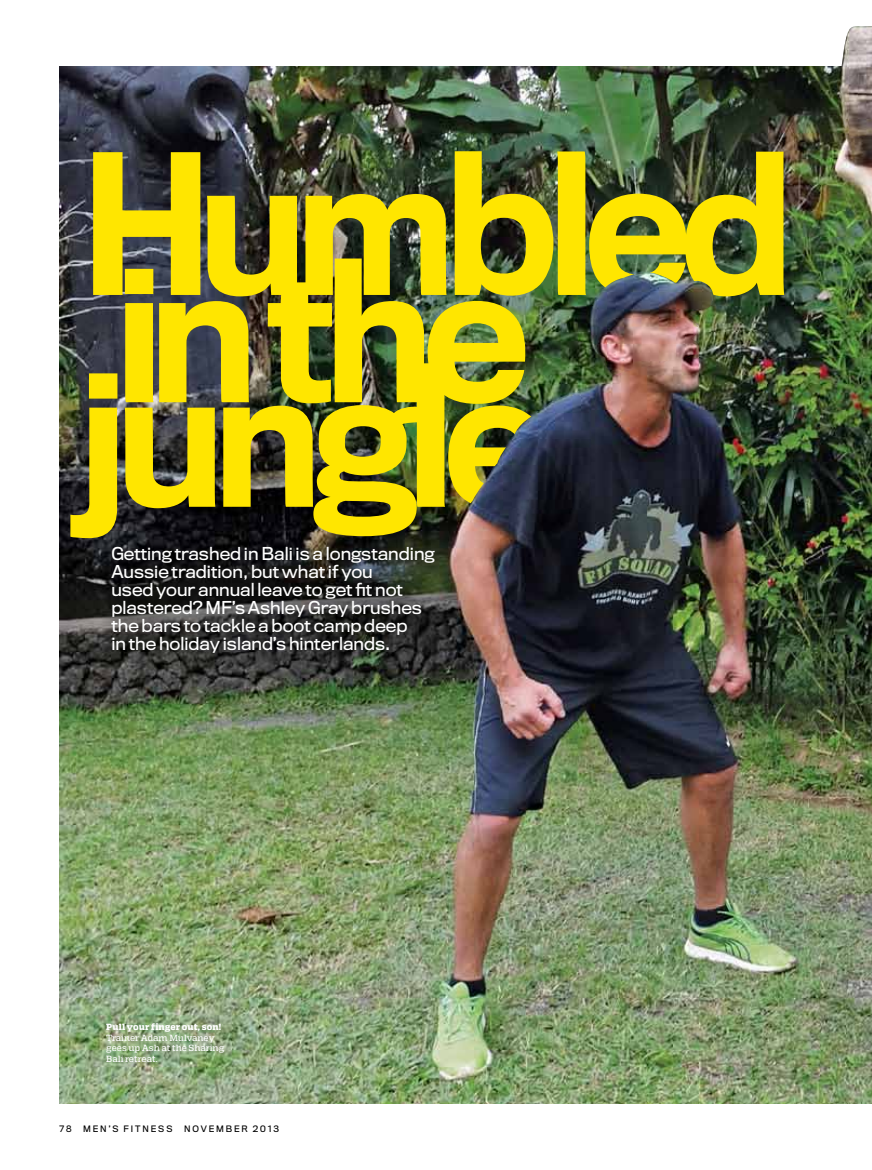
<style>
.page{position:relative;width:872px;height:1170px;background:#fff}
.page>*{position:absolute;margin:0;border:0;box-sizing:border-box;transform-origin:0 0}
.t1{font:500 180.15px "Titling Gothic FB Narrow";letter-spacing:-.05em;color:#ffe600}
.t2{font:16.5px/18px "Titling Gothic FB Normal";color:#fff}
.t3{font:500 9px/10.5px "Quadon";letter-spacing:-.005em;color:#fff}
.t4{font:800 9px "Quadon";letter-spacing:.01em;color:#fff}
.t5{font:8.25px "Titling Gothic FB Normal";letter-spacing:.225em;color:#000}
</style>
<div class="page">
<img style="left:60px;top:67px;width:812px;height:1036px">
<div style="left:96px;top:532px;width:359px;height:140px;background:#000;opacity:.6"></div>
<img style="left:466px;top:26px;width:406px;height:483px">
<h1 class="t1" style="left:82px;top:122px;width:710px">Humbled</h1>
<h1 class="t1" style="left:116px;top:229px;width:414px">in the</h1>
<h1 class="t1" style="left:79px;top:334px;width:471px">jungle</h1>
<p class="t2" style="left:111px;top:544px;width:325px">Getting trashed in Bali is a longstanding Aussie tradition, but what if you<br>used your annual leave to get fit not plastered? MF’s Ashley Gray brushes the bars to tackle a boot camp deep<br>in the holiday island’s hinterlands.</p>
<p class="t4" style="left:106px;top:1021px;width:116px">Pull your finger out, son!</p>
<p class="t3" style="left:106px;top:1032px;width:120px">Trainer Adam Mulvaney gees up Ash at the Sharing<br>Bali retreat.</p>
<p class="t5" style="left:60px;top:1123px;width:14px">78</p>
<p class="t5" style="left:83px;top:1123px;width:91px">Men’s Fitness</p>
<p class="t5" style="left:184px;top:1123px;width:96px">novem ber 2013</p>
</div>
